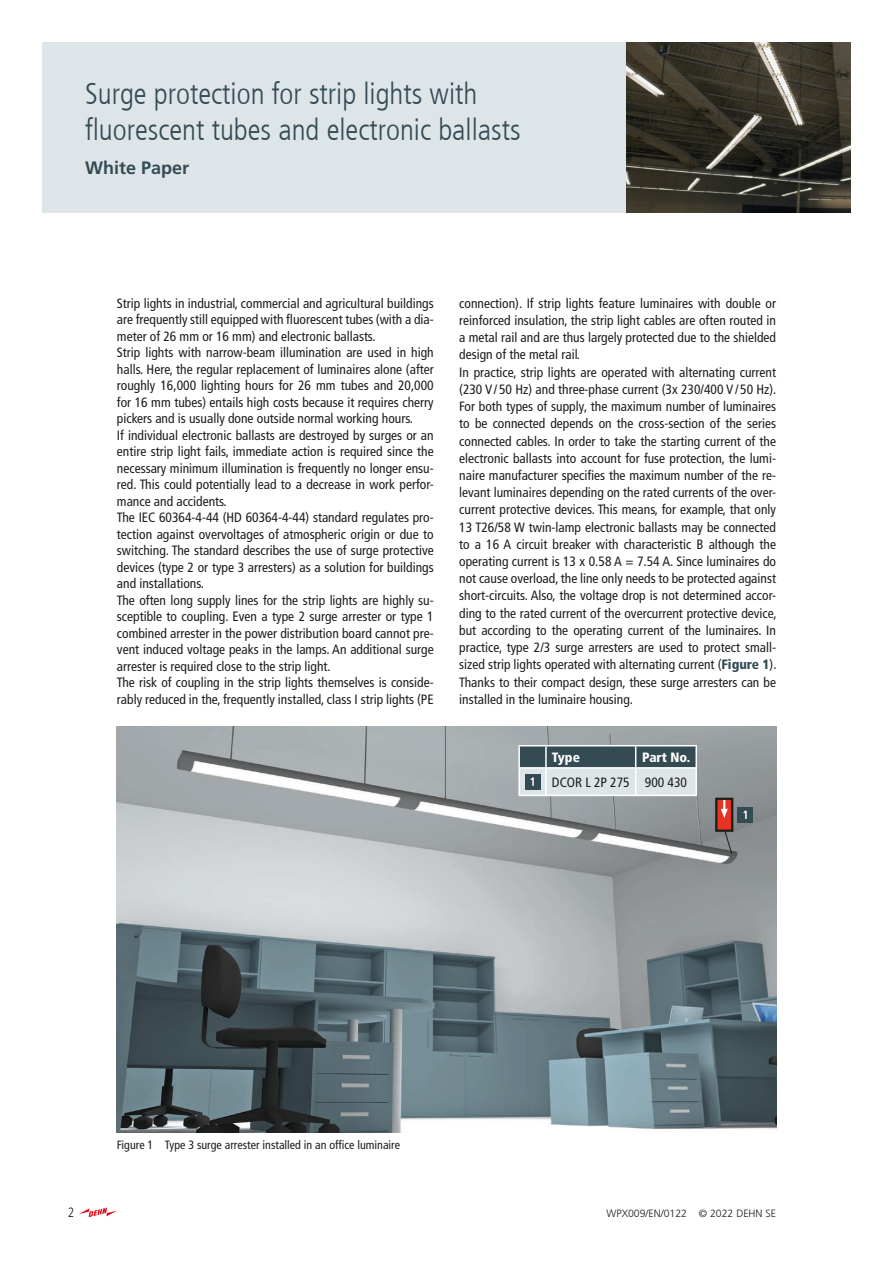
<style>
.page{position:relative;width:893px;height:1263px;background:#fff}
.page>*{position:absolute;margin:0;border:0;box-sizing:border-box;transform-origin:0 0}
.t1{font:300 condensed 30px/36px "Frutiger LT Com";color:#354b54}
.t2{font:700 18px "Frutiger LT Com";color:#354b54}
.t3{font:condensed 13.5px/16.5px "Frutiger LT Com";color:#1d1d1b}
.t4{font:900 condensed 13.5px "Frutiger LT Com";color:#fff}
.t5{font:300 condensed 13.5px "Frutiger LT Com";color:#1d1d1b}
.t6{font:condensed 12px "Frutiger LT Com";color:#1d1d1b}
.t7{font:300 10.5px "Frutiger LT Com";color:#1d1d1b}
.s1{font-weight:900;color:#354b54}
</style>
<div class="page">
<svg style="left:79px;top:1207px;width:38px;height:10px"></svg>
<div style="left:43px;top:43px;width:807px;height:170px;background:#dee5e9"></div>
<img style="left:117px;top:727px;width:659px;height:406px">
<div style="left:716px;top:799px;width:16px;height:32px;background:#e63424"></div>
<div style="left:715px;top:798px;width:18px;height:34px;border:2px solid #1d1d1b"></div>
<svg style="left:721px;top:799px;width:12px;height:56px"></svg>
<div style="left:738px;top:807px;width:15px;height:15px;background:#354b54"></div>
<svg style="left:743px;top:810px;width:4px;height:9px"></svg>
<hr style="left:636px;top:767px;width:61px;height:2px;background:#fff">
<hr style="left:636px;top:745px;width:61px;height:1px;background:#fff">
<hr style="left:695px;top:746px;width:2px;height:21px;background:#fff">
<hr style="left:695px;top:769px;width:2px;height:26px;background:#fff">
<hr style="left:636px;top:795px;width:61px;height:1px;background:#fff">
<svg style="left:518px;top:745px;width:178px;height:51px;background:#9aa6ac"></svg>
<img style="left:626px;top:43px;width:224px;height:170px">
<h1 class="t1" style="left:85px;top:76px;width:437px">Surge protection for strip lights with fluorescent tubes and electronic ballasts</h1>
<h2 class="t2" style="left:85px;top:157px;width:106px">White Paper</h2>
<p class="t3" style="left:117px;top:295px;width:318px">Strip lights in industrial, commercial and agricultural buildings are frequently still equipped with fluorescent tubes (with a dia&shy;meter of 26 mm or 16 mm) and electronic ballasts.<br>Strip lights with narrow-beam illumination are used in high halls. Here, the regular replacement of luminaires alone (after roughly 16,000 lighting hours for 26 mm tubes and 20,000 for 16 mm tubes) entails high costs because it requires cherry pickers and is usually done outside normal working hours.<br>If individual electronic ballasts are destroyed by surges or an entire strip light fails, immediate action is required since the necessary minimum illumination is frequently no longer ensu&shy;red. This could potentially lead to a decrease in work perfor&shy;mance and accidents.<br>The IEC 60364-4-44 (HD 60364-4-44) standard regulates pro&shy;tection against overvoltages of atmospheric origin or due to switching. The standard describes the use of surge protective devices (type 2 or type 3 arresters) as a solution for buildings and installations.<br>The often long supply lines for the strip lights are highly su&shy;sceptible to coupling. Even a type 2 surge arrester or type 1 combined arrester in the power distribution board cannot pre&shy;vent induced voltage peaks in the lamps. An additional surge arrester is required close to the strip light.<br>The risk of coupling in the strip lights themselves is conside&shy;rably reduced in the, frequently installed, class I strip lights (PE</p>
<p class="t3" style="left:459px;top:295px;width:319px;line-height:17.2px">connection). If strip lights feature luminaires with double or reinforced insulation, the strip light cables are often routed in a metal rail and are thus largely protected due to the shielded design of the metal rail.<br>In practice, strip lights are operated with alternating current (230 V/ 50 Hz) and three-phase current (3x 230/400 V/ 50 Hz).<br>For both types of supply, the maximum number of luminaires to be connected depends on the cross-section of the series connected cables. In order to take the starting current of the electronic ballasts into account for fuse protection, the lumi&shy;naire manufacturer specifies the maximum number of the re&shy;levant luminaires depending on the rated currents of the over&shy;current protective devices. This means, for example, that only 13 T26/58 W twin-lamp electronic ballasts may be connected to a 16 A circuit breaker with characteristic B although the operating current is 13 x 0.58 A = 7.54 A. Since luminaires do not cause overload, the line only needs to be protected against short-circuits. Also, the voltage drop is not determined accor&shy;ding to the rated current of the overcurrent protective device, but according to the operating current of the luminaires. In practice, type 2/3 surge arresters are used to protect small&shy;sized strip lights operated with alternating current (<span class="s1">Figure 1</span>).<br>Thanks to their compact design, these surge arresters can be installed in the luminaire housing.</p>
<p class="t4" style="left:552px;top:749px;width:30px">Type</p>
<p class="t4" style="left:642px;top:749px;width:50px">Part No.</p>
<p class="t3" style="left:552px;top:774px;width:137px">DCOR L 2P 275 900 430</p>
<p class="t5" style="left:68px;top:1205px;width:8px">2</p>
<p class="t6" style="left:117px;top:1138px;width:285px">Figure 1 Type 3 surge arrester installed in an office luminaire</p>
<p class="t7" style="left:607px;top:1207px;width:171px">WPX009/EN/0122 © 2022 DEHN SE</p>
</div>
